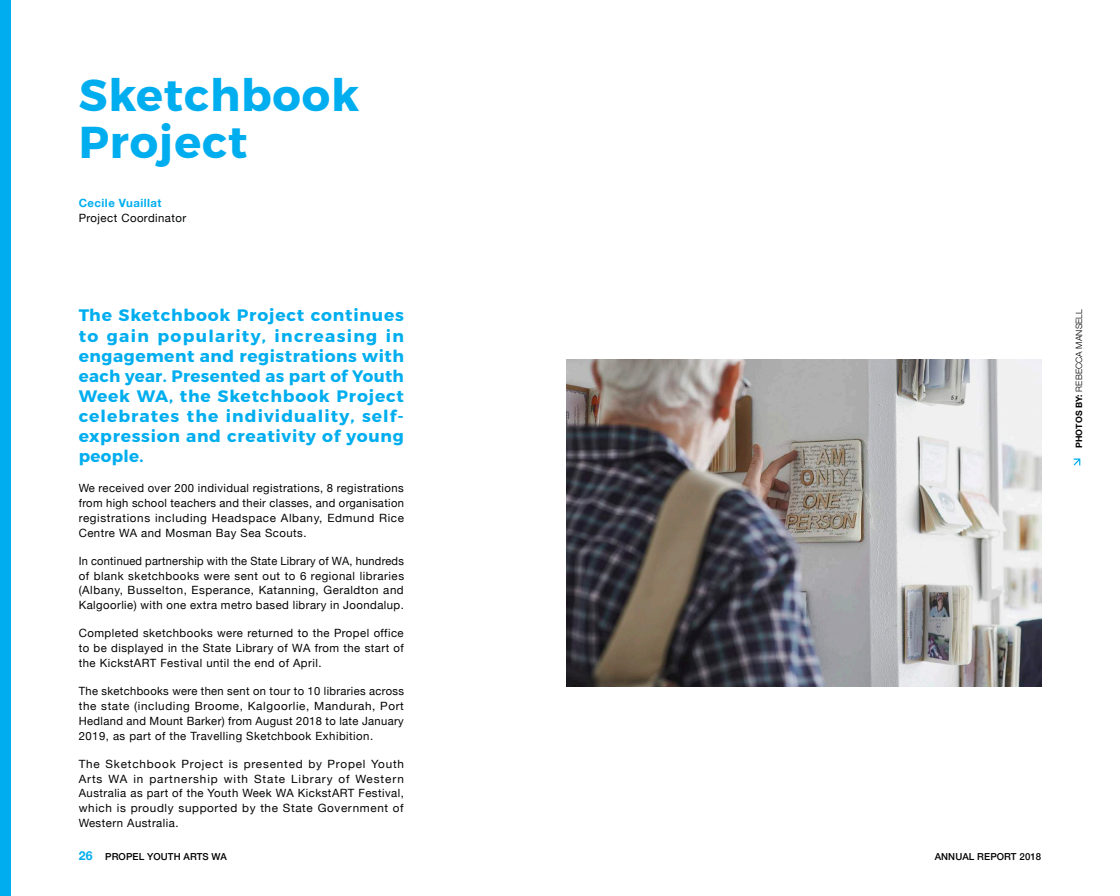
<style>
.page{position:relative;width:1120px;height:896px;background:#fff}
.page>*{position:absolute;margin:0;border:0;box-sizing:border-box;transform-origin:0 0}
.t1{font:700 44.62px/47.2px "Montserrat";letter-spacing:.02em;color:#00aeef}
.t2{font:700 16.62px/20.1px "Montserrat";letter-spacing:.04em;color:#00aeef;text-align:justify}
.t3{font:700 12.25px "Helvetica Neue";color:#00aeef}
.t4{font:11.38px/14.9px "Helvetica Neue";letter-spacing:.04em;color:#020304;text-align:justify}
.t5{font:700 11.38px "Helvetica Neue";letter-spacing:.04em;color:#00aeef}
.t6{font:500 9.62px "Helvetica Neue";letter-spacing:.01em;color:#000}
.t7{font:300 8.75px "Helvetica Neue";letter-spacing:.01em;color:#000}
.s1{font-weight:700}
</style>
<div class="page">
<svg style="left:1074px;top:458px;width:6px;height:8px"></svg>
<div style="left:0;top:0;width:10px;height:896px;background:#00aeef"></div>
<img style="left:567px;top:360px;width:474px;height:327px">
<h1 class="t1" style="left:79px;top:72px;width:282px">Sketchbook<br>Project</h1>
<p class="t5" style="left:79px;top:194px;width:84px">Cecile Vuaillat</p>
<p class="t4" style="left:79px;top:211px;width:109px">Project Coordinator</p>
<p class="t2" style="left:79px;top:306px;width:327px">The Sketchbook Project continues to gain popularity, increasing in engagement and registrations with each year. Presented as part of Youth Week WA, the Sketchbook Project celebrates the individuality, self&shy;expression and creativity of young people.</p>
<p class="t4" style="left:79px;top:481px;width:327px">We received over 200 individual registrations, 8 registrations from high school teachers and their classes, and organisation registrations including Headspace Albany, Edmund Rice Centre WA and Mosman Bay Sea Scouts.</p>
<p class="t4" style="left:79px;top:554px;width:327px">In continued partnership with the State Library of WA, hundreds of blank sketchbooks were sent out to 6 regional libraries (Albany, Busselton, Esperance, Katanning, Geraldton and Kalgoorlie) with one extra metro based library in Joondalup.</p>
<p class="t4" style="left:79px;top:627px;width:327px">Completed sketchbooks were returned to the Propel office to be displayed in the State Library of WA from the start of the KickstART Festival until the end of April.</p>
<p class="t4" style="left:79px;top:684px;width:327px">The sketchbooks were then sent on tour to 10 libraries across the state (including Broome, Kalgoorlie, Mandurah, Port Hedland and Mount Barker) from August 2018 to late January 2019, as part of the Travelling Sketchbook Exhibition.</p>
<p class="t4" style="left:79px;top:757px;width:327px">The Sketchbook Project is presented by Propel Youth Arts WA in partnership with State Library of Western Australia as part of the Youth Week WA KickstART Festival, which is proudly supported by the State Government of Western Australia.</p>
<p class="t3" style="left:79px;top:846px;width:15px">26</p>
<p class="t6" style="left:105px;top:849px;width:123px">PROPEL YOUTH ARTS WA</p>
<p class="t6" style="left:935px;top:849px;width:108px">ANNUAL REPORT 2018</p>
<p class="t7" style="left:1072px;top:448px;width:140px;rotate:-90deg"><span class="s1">PHOTOS BY:</span> REBECCA MANSELL</p>
</div>
